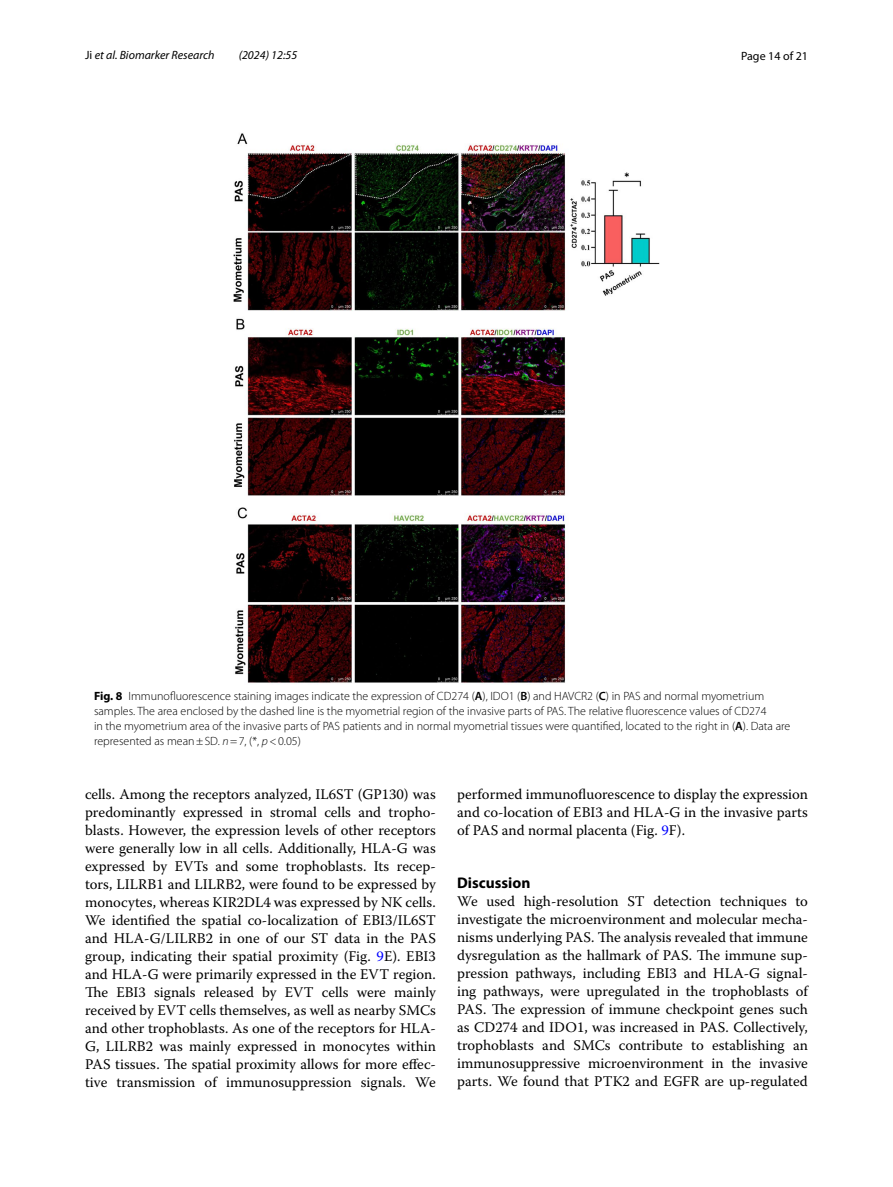
<style>
.page{position:relative;width:893px;height:1187px;background:#fff}
.page>*{position:absolute;margin:0;border:0;box-sizing:border-box;transform-origin:0 0}
.t1{font:700 15.45px "Myriad Pro";color:#000}
.t2{font:14.7px/18px "Warnock Pro";color:#000;text-align:justify}
.t3{font:300 12px/15px "Myriad Pro";color:#000}
.t4{font:italic 12px "Myriad Pro";color:#000}
.t5{font:12px "Myriad Pro";color:#000}
.s1{font-style:normal}
.s2{font-weight:700}
.s3{font-weight:600}
.s4{font-style:italic}
.s5{color:#00f}
</style>
<div class="page">
<img style="left:234px;top:133px;width:425px;height:550px">
<p class="t4" style="left:85px;top:48px;width:131px"><span class="s1">Ji</span> et al. Biomarker Research</p>
<p class="t4" style="left:239px;top:48px;width:60px">(2024) 12:55</p>
<p class="t5" style="left:741px;top:48px;width:68px">Page 14 of 21</p>
<p class="t3" style="left:94px;top:688px;width:698px"><span class="s2">Fig. 8</span> Immunofluorescence staining images indicate the expression of CD274 (<span class="s3">A</span>), IDO1 (<span class="s3">B</span>) and HAVCR2 (<span class="s3">C</span>) in PAS and normal myometrium samples. The area enclosed by the dashed line is the myometrial region of the invasive parts of PAS. The relative fluorescence values of CD274<br>in the myometrium area of the invasive parts of PAS patients and in normal myometrial tissues were quantified, located to the right in (<span class="s3">A</span>). Data are represented as mean±SD. <span class="s4">n</span>=7, (*, <span class="s4">p</span>&lt;0.05)</p>
<p class="t2" style="left:85px;top:785px;width:352px">cells. Among the receptors analyzed, IL6ST (GP130) was predominantly expressed in stromal cells and tropho&shy;blasts. However, the expression levels of other receptors were generally low in all cells. Additionally, HLA-G was expressed by EVTs and some trophoblasts. Its recep&shy;tors, LILRB1 and LILRB2, were found to be expressed by monocytes, whereas KIR2DL4 was expressed by NK cells.<br>We identified the spatial co-localization of EBI3/IL6ST and HLA-G/LILRB2 in one of our ST data in the PAS group, indicating their spatial proximity (Fig. <span class="s5">9</span>E). EBI3 and HLA-G were primarily expressed in the EVT region.<br>The EBI3 signals released by EVT cells were mainly received by EVT cells themselves, as well as nearby SMCs and other trophoblasts. As one of the receptors for HLA-G, LILRB2 was mainly expressed in monocytes within PAS tissues. The spatial proximity allows for more effec&shy;tive transmission of immunosuppression signals. We</p>
<p class="t2" style="left:457px;top:785px;width:352px">performed immunofluorescence to display the expression and co-location of EBI3 and HLA-G in the invasive parts of PAS and normal placenta (Fig. <span class="s5">9</span>F).</p>
<p class="t1" style="left:457px;top:872px;width:75px">Discussion</p>
<p class="t2" style="left:457px;top:892px;width:352px">We used high-resolution ST detection techniques to investigate the microenvironment and molecular mecha&shy;nisms underlying PAS. The analysis revealed that immune dysregulation as the hallmark of PAS. The immune sup&shy;pression pathways, including EBI3 and HLA-G signal&shy;ing pathways, were upregulated in the trophoblasts of PAS. The expression of immune checkpoint genes such as CD274 and IDO1, was increased in PAS. Collectively, trophoblasts and SMCs contribute to establishing an immunosuppressive microenvironment in the invasive parts. We found that PTK2 and EGFR are up-regulated</p>
</div>
